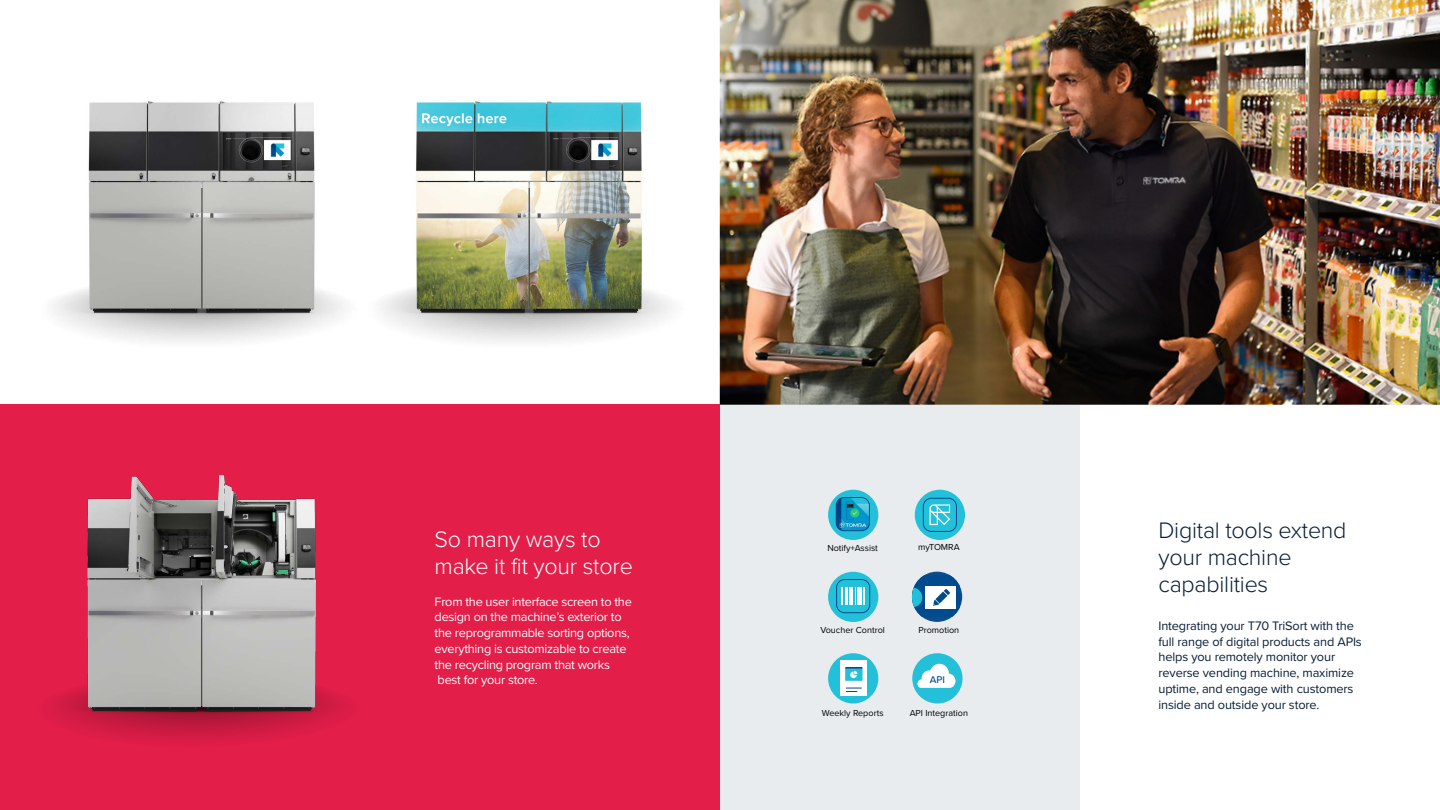
<style>
.page{position:relative;width:1440px;height:810px;background:#fff}
.page>*{position:absolute;margin:0;border:0;box-sizing:border-box;transform-origin:0 0}
.headingWhite24pt{font:300 23.25px/27px "Proxima Nova";letter-spacing:-.01em;color:#071e36}
.t1{font:300 23.25px/27px "Proxima Nova";letter-spacing:-.01em;color:#fff}
.bodytext_white{font:12.75px/15.8px "Proxima Nova";letter-spacing:-.01em;color:#071e36}
.t2{font:12.75px/15.8px "Proxima Nova";letter-spacing:-.02em;color:#fff}
.bodytext_white-2{font:500 10.12px "Proxima Nova";color:#004b8d}
.headingGrey24pt{font:9.07px "Proxima Nova";color:#000}
</style>
<div class="page">
<img style="left:720px;top:0;width:720px;height:405px">
<div style="left:0;top:405px;width:720px;height:405px;background:#e21e49"></div>
<div style="left:720px;top:405px;width:360px;height:404px;background:#e8ecef"></div>
<div style="left:915px;top:490px;width:50px;height:50px;background:#23c0da;border-radius:50%"></div>
<div style="left:923px;top:498px;width:34px;height:34px;border:1px solid #004b8d;border-radius:8px"></div>
<svg style="left:929px;top:504px;width:21px;height:21px"></svg>
<div style="left:828px;top:653px;width:50px;height:50px;background:#23c0da;border-radius:50%"></div>
<div style="left:841px;top:661px;width:26px;height:35px;background:#fff"></div>
<svg style="left:846px;top:688px;width:15px;height:4px"></svg>
<svg style="left:845px;top:667px;width:18px;height:14px"></svg>
<div style="left:912px;top:572px;width:50px;height:50px;background:#0e4d8c;border-radius:50%"></div>
<svg style="left:913px;top:575px;width:47px;height:42px"></svg>
<div style="left:926px;top:586px;width:30px;height:22px;background:#fff"></div>
<svg style="left:912px;top:588px;width:10px;height:19px"></svg>
<svg style="left:933px;top:589px;width:17px;height:17px"></svg>
<div style="left:828px;top:490px;width:50px;height:50px;background:#24bfd9;border-radius:50%"></div>
<img style="left:836px;top:499px;width:32px;height:32px">
<div style="left:836px;top:497px;width:34px;height:34px;border:1px solid #004a8c;border-radius:8px"></div>
<div style="left:828px;top:572px;width:50px;height:50px;background:#23c0da;border-radius:50%"></div>
<div style="left:836px;top:579px;width:34px;height:34px;border:1px solid #004b8d;border-radius:8px"></div>
<svg style="left:863px;top:587px;width:2px;height:18px"></svg>
<svg style="left:855px;top:587px;width:1px;height:18px"></svg>
<svg style="left:842px;top:587px;width:1px;height:18px"></svg>
<div style="left:857px;top:587px;width:5px;height:18px;background:#fff"></div>
<hr style="left:849px;top:587px;width:4px;height:18px;background:#fff">
<hr style="left:845px;top:587px;width:3px;height:18px;background:#fff">
<div style="left:912px;top:653px;width:51px;height:50px;background:#24bfd9;border-radius:50%"></div>
<svg style="left:917px;top:664px;width:39px;height:24px"></svg>
<img style="left:54px;top:101px;width:618px;height:241px">
<img style="left:53px;top:474px;width:291px;height:266px">
<p class="t1" style="left:435px;top:524px;width:200px">So many ways to make it fit your store</p>
<p class="t2" style="left:435px;top:593px;width:199px">From the user interface screen to the design on the machine’s exterior to the reprogrammable sorting options, everything is customizable to create the recycling program that works best for your store.</p>
<p class="headingGrey24pt" style="left:827px;top:541px;width:52px">Notify+Assist</p>
<p class="headingGrey24pt" style="left:918px;top:541px;width:43px">myTOMRA</p>
<p class="headingGrey24pt" style="left:820px;top:623px;width:66px">Voucher Control</p>
<p class="headingGrey24pt" style="left:822px;top:706px;width:63px">Weekly Reports</p>
<p class="headingGrey24pt" style="left:918px;top:623px;width:42px">Promotion</p>
<p class="bodytext_white-2" style="left:930px;top:672px;width:17px">API</p>
<p class="headingGrey24pt" style="left:910px;top:706px;width:60px">API Integration</p>
<p class="headingWhite24pt" style="left:1158px;top:516px;width:190px">Digital tools extend your machine capabilities</p>
<p class="bodytext_white" style="left:1158px;top:617px;width:205px">Integrating your T70 TriSort with the full range of digital products and APIs helps you remotely monitor your reverse vending machine, maximize uptime, and engage with customers inside and outside your store.</p>
</div>
